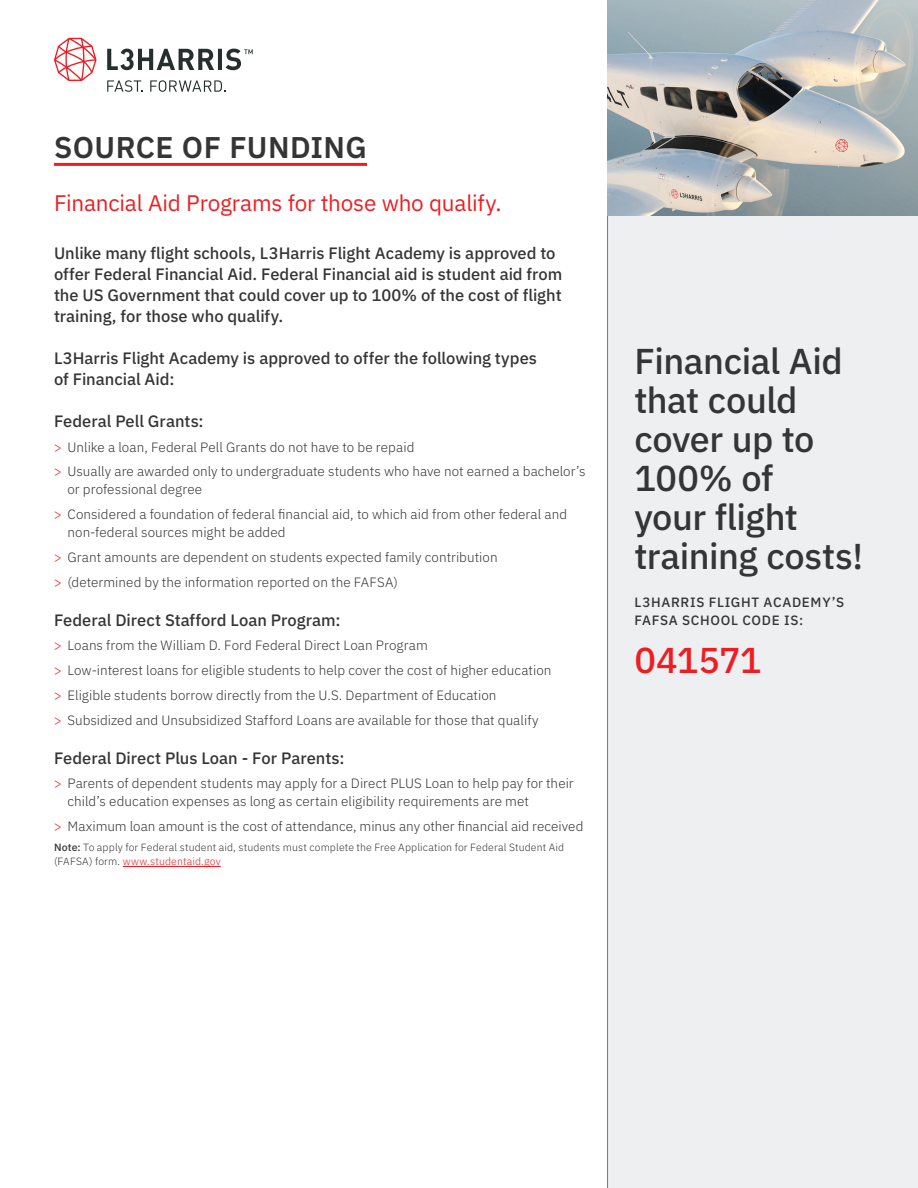
<style>
.page{position:relative;width:918px;height:1188px;background:#fff}
.page>*{position:absolute;margin:0;border:0;box-sizing:border-box;transform-origin:0 0}
.t1{font:500 36px/39px "IBM Plex Sans";letter-spacing:-.015em;color:#363536}
.t2{font:500 36px "IBM Plex Sans";letter-spacing:-.02em;color:#ee1d23}
.t3{font:600 30px "IBM Plex Sans";letter-spacing:.015em;color:#363536}
.t4{font:22.5px "IBM Plex Sans";letter-spacing:-.01em;color:#ee1d23}
.t5{font:500 16.5px/21px "IBM Plex Sans";color:#363536}
.t6{font:300 13.5px/24.8px "IBM Plex Sans";letter-spacing:.005em;color:#363536}
.t7{font:500 13.5px/18px "IBM Plex Sans";letter-spacing:.055em;color:#363536}
.t8{font:300 10.5px/13.5px "IBM Plex Sans";letter-spacing:.015em;color:#363536}
.s1{color:#ee1d23}
.s2{font-weight:500}
</style>
<div class="page">
<hr style="left:54px;top:163px;width:313px;height:3px;background:#ee1d23">
<hr style="left:123px;top:866px;width:98px;height:1px;background:#ee1d23">
<div style="left:608px;top:0;width:310px;height:1188px;background:#edeff0"></div>
<hr style="left:607px;top:0;width:1px;height:1188px;background:#737473">
<img style="left:608px;top:0;width:310px;height:216px">
<svg style="left:54px;top:38px;width:43px;height:43px"></svg>
<svg style="left:107px;top:80px;width:36px;height:12px"></svg>
<svg style="left:150px;top:80px;width:75px;height:12px"></svg>
<svg style="left:107px;top:49px;width:146px;height:21px"></svg>
<h2 class="t3" style="left:54px;top:124px;width:315px">SOURCE OF FUNDING</h2>
<h3 class="t4" style="left:54px;top:186px;width:449px">Financial Aid Programs for those who qualify.</h3>
<p class="t5" style="left:54px;top:241px;width:510px">Unlike many flight schools, L3Harris Flight Academy is approved to offer Federal Financial Aid. Federal Financial aid is student aid from the US Government that could cover up to 100% of the cost of flight training, for those who qualify.</p>
<p class="t5" style="left:54px;top:346px;width:485px">L3Harris Flight Academy is approved to offer the following types of Financial Aid:</p>
<p class="t5" style="left:54px;top:409px;width:151px">Federal Pell Grants:</p>
<p class="t6" style="left:54px;top:433px;width:533px"><span class="s1">&gt;</span> Unlike a loan, Federal Pell Grants do not have to be repaid<br><span class="s1">&gt;</span> Usually are awarded only to undergraduate students who have not earned a bachelor’s</p>
<p class="t6" style="left:54px;top:476px;width:515px;text-indent:14px">or professional degree<br><span class="s1">&gt;</span> Considered a foundation of federal financial aid, to which aid from other federal and</p>
<p class="t6" style="left:54px;top:519px;width:445px;text-indent:14px">non-federal sources might be added<br><span class="s1">&gt;</span> Grant amounts are dependent on students expected family contribution <span class="s1">&gt;</span> (determined by the information reported on the FAFSA)</p>
<p class="t5" style="left:54px;top:608px;width:288px">Federal Direct Stafford Loan Program:</p>
<p class="t6" style="left:54px;top:632px;width:499px"><span class="s1">&gt;</span> Loans from the William D. Ford Federal Direct Loan Program<br><span class="s1">&gt;</span> Low-interest loans for eligible students to help cover the cost of higher education <span class="s1">&gt;</span> Eligible students borrow directly from the U.S. Department of Education<br><span class="s1">&gt;</span> Subsidized and Unsubsidized Stafford Loans are available for those that qualify</p>
<p class="t5" style="left:54px;top:746px;width:292px">Federal Direct Plus Loan - For Parents:</p>
<p class="t6" style="left:67px;top:773px;width:508px;line-height:18px;text-indent:-14px"><span class="s1">&gt;</span> Parents of dependent students may apply for a Direct PLUS Loan to help pay for their child’s education expenses as long as certain eligibility requirements are met</p>
<p class="t6" style="left:54px;top:813px;width:531px"><span class="s1">&gt;</span> Maximum loan amount is the cost of attendance, minus any other financial aid received</p>
<p class="t8" style="left:54px;top:840px;width:512px"><span class="s2">Note:</span> To apply for Federal student aid, students must complete the Free Application for Federal Student Aid (FAFSA) form. <span class="s1">www.studentaid.gov</span></p>
<h1 class="t1" style="left:634px;top:338px;width:230px">Financial Aid that could cover up to<br>100% of<br>your flight training costs!</h1>
<p class="t7" style="left:634px;top:592px;width:211px">L3HARRIS FLIGHT ACADEMY’S<br>FAFSA SCHOOL CODE IS:</p>
<h1 class="t2" style="left:634px;top:632px;width:129px">041571</h1>
</div>
